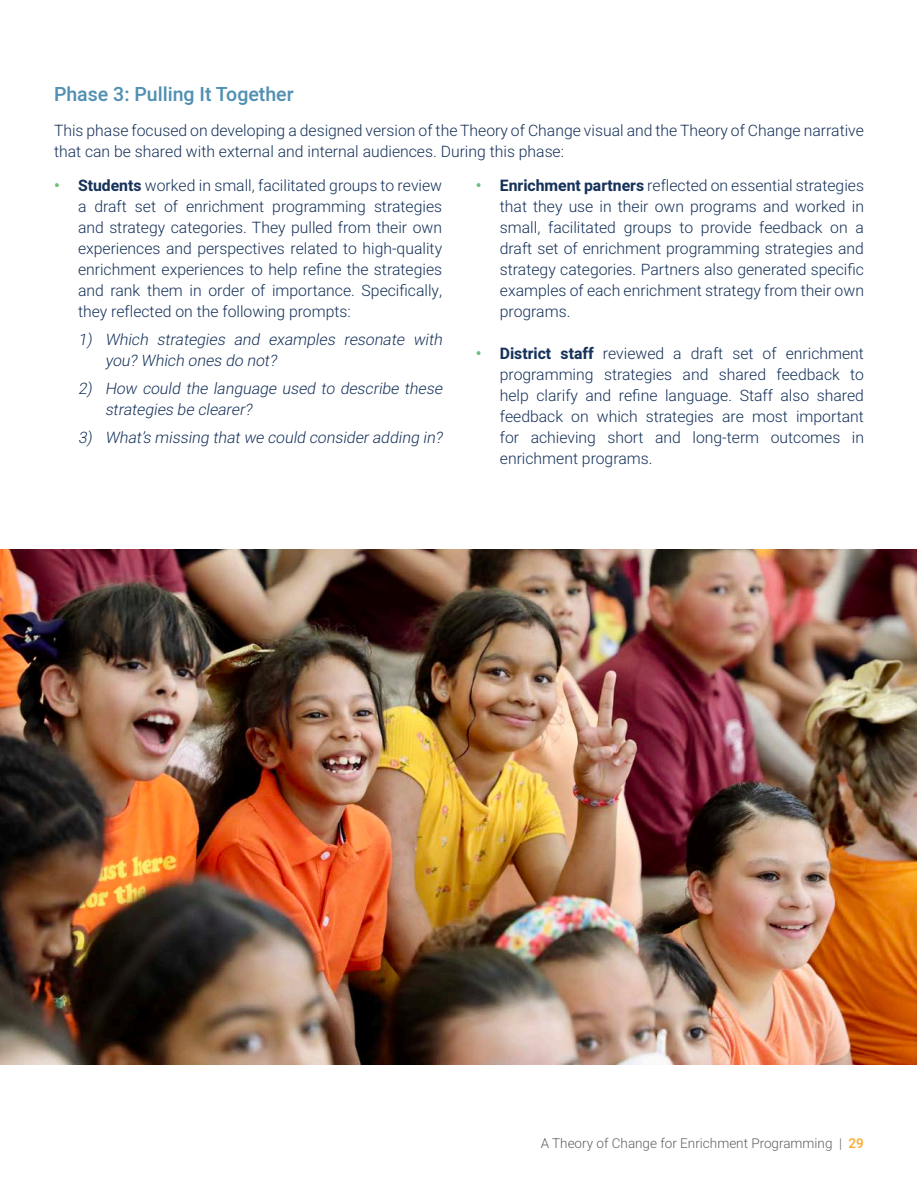
<style>
.page{position:relative;width:918px;height:1188px;background:#fff}
.page>*{position:absolute;margin:0;border:0;box-sizing:border-box;transform-origin:0 0}
.t1{font:500 19.5px "Heebo";color:#5190b2}
.t2{font:300 15.75px/21px "Heebo";color:#16325a;text-align:justify}
.t3{font:italic 300 15.75px/21px "Heebo";color:#16325a}
.t4{font:300 13.5px "Heebo";color:#606060}
.s1{font-weight:700;color:#6ec077}
.s2{font-weight:700}
.s3{font-weight:500;color:#faaa33}
</style>
<div class="page">
<img style="left:0;top:550px;width:917px;height:514px">
<p class="t1" style="left:54px;top:81px;width:241px">Phase 3: Pulling It Together</p>
<p class="t2" style="left:54px;top:120px;width:812px">This phase focused on developing a designed version of the Theory of Change visual and the Theory of Change narrative that can be shared with external and internal audiences. During this phase:</p>
<p class="t2" style="left:78px;top:175px;width:366px;text-indent:-24px"><span class="s1">•</span> <span class="s2">Students</span> worked in small, facilitated groups to review a draft set of enrichment programming strategies and strategy categories. They pulled from their own experiences and perspectives related to high-quality enrichment experiences to help refine the strategies and rank them in order of importance. Specifically, they reflected on the following prompts:</p>
<p class="t3" style="left:105px;top:329px;width:342px;text-indent:-27px">1) Which strategies and examples resonate with you? Which ones do not?</p>
<p class="t3" style="left:105px;top:378px;width:342px;text-indent:-27px">2) How could the language used to describe these strategies be clearer?</p>
<p class="t3" style="left:78px;top:427px;width:369px">3) What’s missing thatwe could consideradding in?</p>
<p class="t2" style="left:500px;top:175px;width:366px;text-indent:-24px"><span class="s1">•</span> <span class="s2">Enrichment partners</span> reflected on essential strategies that they use in their own programs and worked in small, facilitated groups to provide feedback on a draft set of enrichment programming strategies and strategy categories. Partners also generated specific examples of each enrichment strategy from their own programs.</p>
<p class="t2" style="left:500px;top:343px;width:366px;text-indent:-24px"><span class="s1">•</span> <span class="s2">District staff</span> reviewed a draft set of enrichment programming strategies and shared feedback to help clarify and refine language. Staff also shared feedback on which strategies are most important for achieving short and long-term outcomes in enrichment programs.</p>
<p class="t4" style="left:541px;top:1134px;width:325px">A Theory of Change for Enrichment Programming | <span class="s3">29</span></p>
</div>
